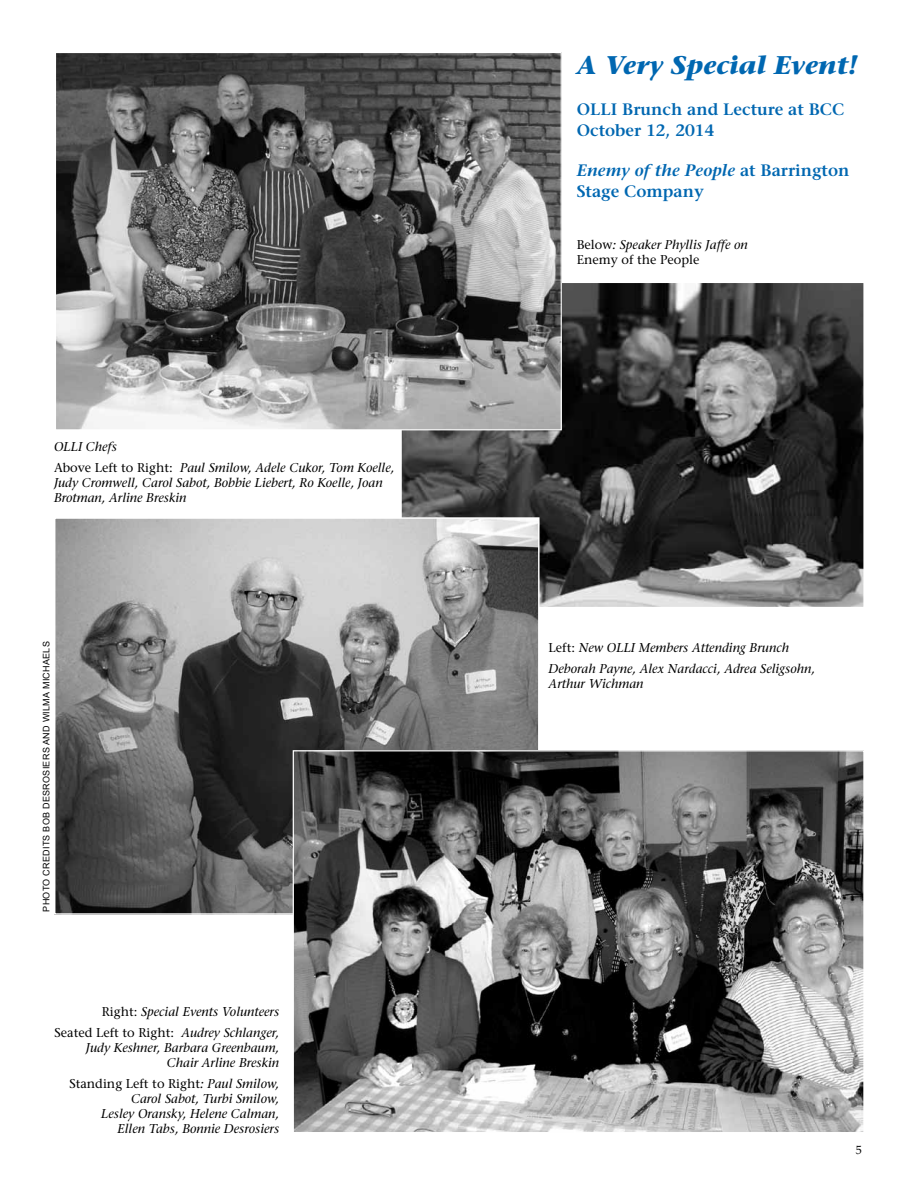
<style>
.page{position:relative;width:918px;height:1188px;background:#fff}
.page>*{position:absolute;margin:0;border:0;box-sizing:border-box;transform-origin:0 0}
.t1{font:italic 700 25.5px "Stone Serif";color:#0067b1}
.t2{font:600 16.5px/21px "Stone Serif";color:#0067b1}
.t3{font:italic 12.75px/15px "Stone Serif";color:#000}
.t4{font:12px "Palatino";color:#000}
.t5{font:9px "Arial";letter-spacing:.03em;color:#000}
.s1{font-style:italic}
.s2{font-style:normal}
</style>
<div class="page">
<img style="left:403px;top:284px;width:460px;height:322px">
<img style="left:57px;top:54px;width:503px;height:374px">
<img style="left:56px;top:519px;width:482px;height:394px">
<img style="left:295px;top:752px;width:568px;height:379px">
<h1 class="t1" style="left:577px;top:50px;width:282px">A Very Special Event!</h1>
<p class="t2" style="left:577px;top:98px;width:269px">OLLI Brunch and Lecture at BCC<br>October 12, 2014</p>
<p class="t2" style="left:577px;top:160px;width:274px"><span class="s1">Enemy of the People</span> at Barrington<br>Stage Company</p>
<p class="t3" style="left:54px;top:436px;width:342px;line-height:21px">OLLI Chefs<br><span class="s2">Above Left to Right:</span> Paul Smilow, Adele Cukor, Tom Koelle,</p>
<p class="t3" style="left:54px;top:475px;width:330px">Judy Cromwell, Carol Sabot, Bobbie Liebert, Ro Koelle, Joan<br>Brotman, Arline Breskin</p>
<p class="t3" style="left:577px;top:237px;width:173px"><span class="s2">Below</span>: Speaker Phyllis Jaffe on<br><span class="s2">Enemy of the People</span></p>
<p class="t5" style="left:41px;top:912px;width:272px;rotate:-90deg">Photo Credits Bob Desrosiers and Wilma Michaels</p>
<p class="t3" style="left:549px;top:637px;width:268px;line-height:21px"><span class="s2">Left:</span> New OLLI Members Attending Brunch<br>Deborah Payne, Alex Nardacci, Adrea Seligsohn,</p>
<p class="t3" style="left:549px;top:676px;width:96px">Arthur Wichman</p>
<p class="t3" style="left:55px;top:1001px;width:226px;line-height:21px;text-align:right"><span class="s2">Right:</span> Special Events Volunteers<br><span class="s2">Seated Left to Right:</span> Audrey Schlanger,</p>
<p class="t3" style="left:86px;top:1040px;width:195px;text-align:right">Judy Keshner, Barbara Greenbaum,<br>Chair Arline Breskin</p>
<p class="t3" style="left:69px;top:1076px;width:211px;text-align:right"><span class="s2">Standing Left to Right</span>: Paul Smilow,<br>Carol Sabot, Turbi Smilow,<br>Lesley Oransky, Helene Calman,<br>Ellen Tabs, Bonnie Desrosiers</p>
<p class="t4" style="left:856px;top:1140px;width:7px">5</p>
</div>
